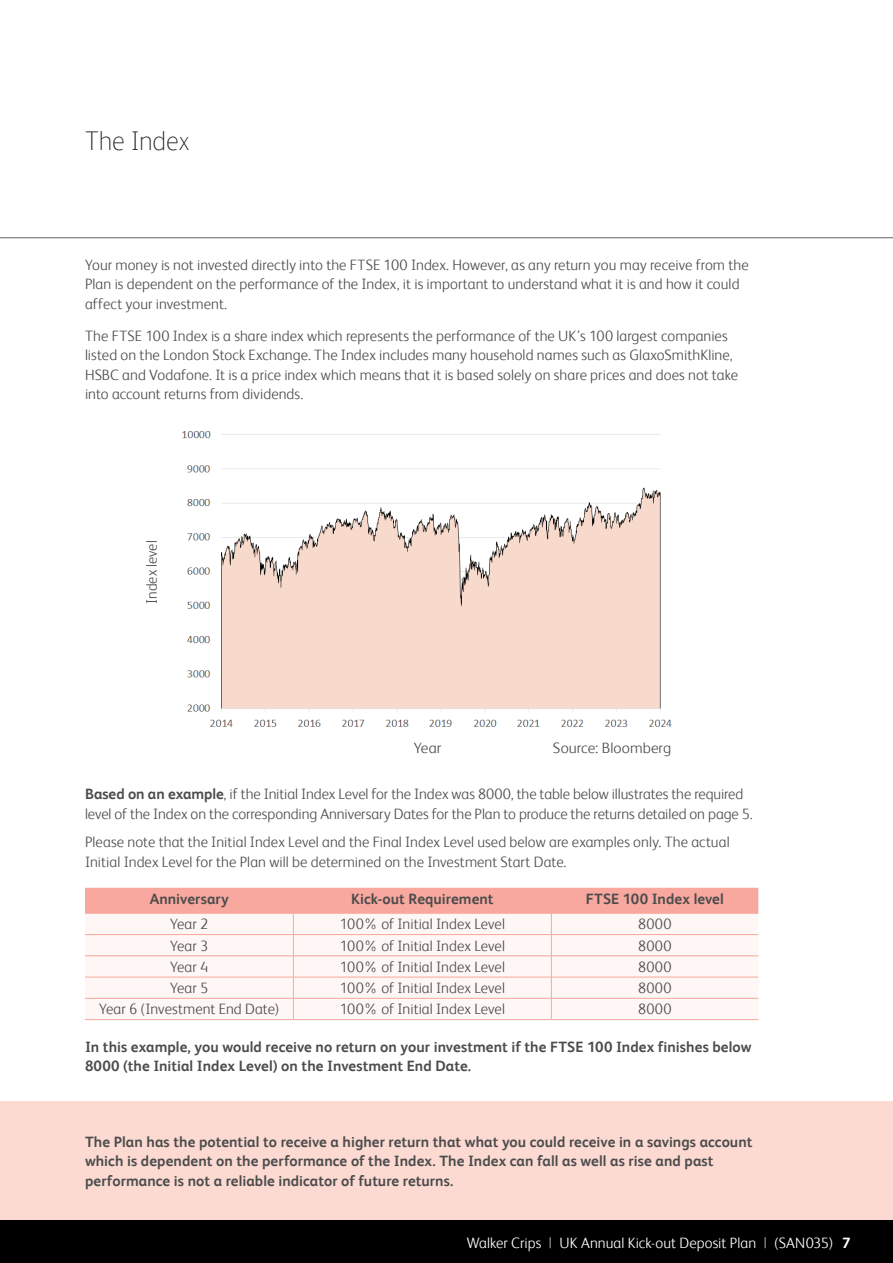
<style>
.page{position:relative;width:893px;height:1263px;background:#fff}
.page>*{position:absolute;margin:0;border:0;box-sizing:border-box;transform-origin:0 0}
.Introductory_text{font:100 27px "FS Albert";letter-spacing:-.01em;color:#231f20}
.Main_body_text{font:300 15px/19.5px "FS Albert";letter-spacing:.005em;color:#4b4c4d}
.Main_body_text-2{font:700 15px/19.5px "FS Albert";letter-spacing:.005em;color:#4b4c4d}
.Main_body_text-3{font:300 15px "FS Albert";letter-spacing:.005em;color:#fff}
.s1{font-weight:700}
.s2{font-weight:400;color:#939598}
</style>
<div class="page">
<hr style="left:0;top:237px;width:893px;height:1px;background:#636366">
<div style="left:0;top:1101px;width:893px;height:119px;background:#fcdad2"></div>
<svg style="left:85px;top:888px;width:673px;height:131px"></svg>
<hr style="left:85px;top:1019px;width:208px;height:1px;background:#f8a89e">
<hr style="left:293px;top:1019px;width:258px;height:1px;background:#f8a89e">
<hr style="left:551px;top:1019px;width:207px;height:1px;background:#f8a89e">
<img style="left:182px;top:431px;width:490px;height:296px">
<div style="left:0;top:1220px;width:893px;height:43px;background:#000"></div>
<p class="Introductory_text" style="left:85px;top:125px;width:106px">The Index</p>
<p class="Main_body_text" style="left:85px;top:255px;width:665px">Your money is not invested directly into the FTSE 100 Index. However, as any return you may receive from the<br>Plan is dependent on the performance of the Index, it is important to understand what it is and how it could affect your investment.</p>
<p class="Main_body_text" style="left:85px;top:326px;width:654px">The FTSE 100 Index is a share index which represents the performance of the UK’s 100 largest companies listed on the London Stock Exchange. The Index includes many household names such as GlaxoSmithKline, HSBC and Vodafone. It is a price index which means that it is based solely on share prices and does not take into account returns from dividends.</p>
<p class="Main_body_text" style="left:142px;top:604px;width:65px;rotate:-90deg">Index level</p>
<p class="Main_body_text" style="left:414px;top:738px;width:29px">Year</p>
<p class="Main_body_text" style="left:553px;top:738px;width:120px">Source: Bloomberg</p>
<p class="Main_body_text" style="left:85px;top:784px;width:669px"><span class="s1">Based on an example</span>, if the Initial Index Level for the Index was 8000, the table below illustrates the required level of the Index on the corresponding Anniversary Dates for the Plan to produce the returns detailed on page 5.</p>
<p class="Main_body_text" style="left:85px;top:832px;width:646px">Please note that the Initial Index Level and the Final Index Level used below are examples only. The actual<br>Initial Index Level for the Plan will be determined on the Investment Start Date.</p>
<p class="Main_body_text-2" style="left:150px;top:889px;width:81px">Anniversary</p>
<p class="Main_body_text-2" style="left:351px;top:889px;width:144px">Kick-out Requirement</p>
<p class="Main_body_text-2" style="left:586px;top:889px;width:140px">FTSE 100 Index level</p>
<p class="Main_body_text" style="left:170px;top:914px;width:40px">Year 2</p>
<p class="Main_body_text" style="left:340px;top:914px;width:167px">100% of Initial Index Level</p>
<p class="Main_body_text" style="left:638px;top:914px;width:35px">8000</p>
<p class="Main_body_text" style="left:170px;top:935px;width:40px">Year 3</p>
<p class="Main_body_text" style="left:340px;top:935px;width:167px">100% of Initial Index Level</p>
<p class="Main_body_text" style="left:638px;top:935px;width:35px">8000</p>
<p class="Main_body_text" style="left:170px;top:957px;width:40px">Year 4</p>
<p class="Main_body_text" style="left:340px;top:957px;width:167px">100% of Initial Index Level</p>
<p class="Main_body_text" style="left:638px;top:957px;width:35px">8000</p>
<p class="Main_body_text" style="left:170px;top:978px;width:40px">Year 5</p>
<p class="Main_body_text" style="left:340px;top:978px;width:167px">100% of Initial Index Level</p>
<p class="Main_body_text" style="left:638px;top:978px;width:35px">8000</p>
<p class="Main_body_text" style="left:99px;top:999px;width:182px">Year 6 (Investment End Date)</p>
<p class="Main_body_text" style="left:340px;top:999px;width:167px">100% of Initial Index Level</p>
<p class="Main_body_text" style="left:638px;top:999px;width:35px">8000</p>
<p class="Main_body_text-2" style="left:85px;top:1037px;width:668px">In this example, you would receive no return on your investment if the FTSE 100 Index finishes below<br>8000 (the Initial Index Level) on the Investment End Date.</p>
<p class="Main_body_text-2" style="left:85px;top:1132px;width:669px">The Plan has the potential to receive a higher return that what you could receive in a savings account which is dependent on the performance of the Index. The Index can fall as well as rise and past performance is not a reliable indicator of future returns.</p>
<p class="Main_body_text-3" style="left:467px;top:1234px;width:385px">Walker Crips <span class="s2">|</span> UK Annual Kick-out Deposit Plan <span class="s2">|</span> (SAN035) <span class="s1">7</span></p>
</div>
